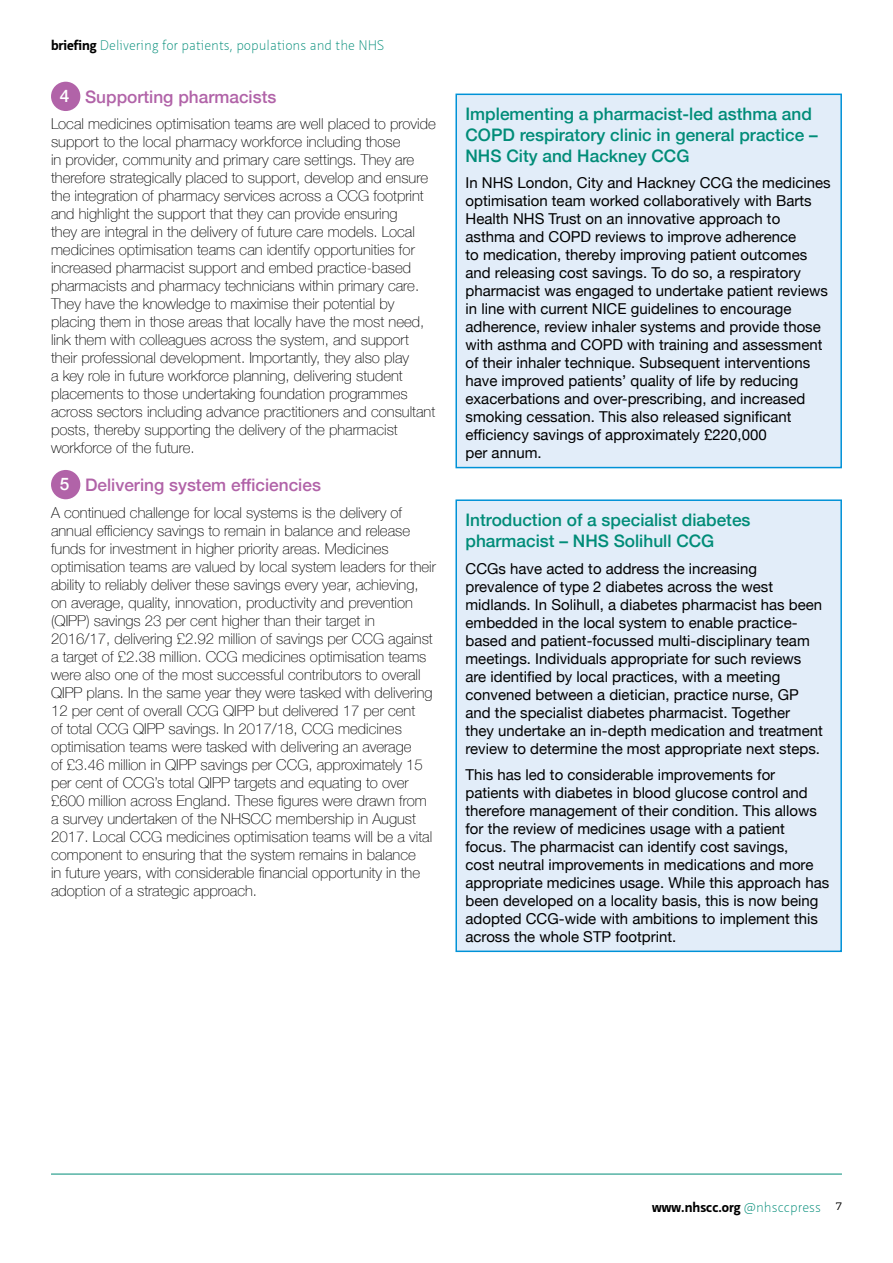
<style>
.page{position:relative;width:893px;height:1263px;background:#fff}
.page>*{position:absolute;margin:0;border:0;box-sizing:border-box;transform-origin:0 0}
.t1{font:500 17.25px/20.7px "Helvetica Neue";color:#008c78}
.t2{font:500 17.25px "Helvetica Neue";color:#b163a8}
.t3{font:500 17.25px "Helvetica Neue";color:#fff}
.t4{font:100 15px/18px "Helvetica Neue";color:#000}
.t5{font:15px/18px "Helvetica Neue";color:#000}
.t6{font:100 13.5px "Neue Sans";color:#008c78}
.t7{font:700 13.5px "Neue Sans";color:#000}
.s1{font-weight:700;color:#000}
.s2{font-weight:100;color:#008c78}
.s3{font-weight:400;font-size:10.5px}
</style>
<div class="page">
<hr style="left:51px;top:1174px;width:791px;height:1px;background:#008c78">
<div style="left:456px;top:500px;width:385px;height:451px;background:#e2edf9"></div>
<div style="left:455px;top:499px;width:387px;height:453px;border:2px solid #0092d7"></div>
<div style="left:456px;top:94px;width:385px;height:374px;background:#e2edf9"></div>
<div style="left:455px;top:94px;width:387px;height:374px;border:2px solid #0092d7"></div>
<div style="left:51px;top:82px;width:29px;height:29px;background:#b163a8;border-radius:50%"></div>
<div style="left:51px;top:470px;width:29px;height:29px;background:#b163a8;border-radius:50%"></div>
<p class="t6" style="left:51px;top:37px;width:335px"><span class="s1">briefing</span> Delivering for patients, populations and the NHS</p>
<p class="t3" style="left:60px;top:82px;width:11px">4</p>
<p class="t2" style="left:85px;top:83px;width:193px">Supporting pharmacists</p>
<p class="t4" style="left:51px;top:114px;width:386px">Local medicines optimisation teams are well placed to provide support to the local pharmacy workforce including those<br>in provider, community and primary care settings. They are therefore strategically placed to support, develop and ensure the integration of pharmacy services across a CCG footprint and highlight the support that they can provide ensuring<br>they are integral in the delivery of future care models. Local medicines optimisation teams can identify opportunities for increased pharmacist support and embed practice-based pharmacists and pharmacy technicians within primary care.<br>They have the knowledge to maximise their potential by placing them in those areas that locally have the most need, link them with colleagues across the system, and support their professional development. Importantly, they also play<br>a key role in future workforce planning, delivering student placements to those undertaking foundation programmes across sectors including advance practitioners and consultant posts, thereby supporting the delivery of the pharmacist workforce of the future.</p>
<p class="t2" style="left:85px;top:471px;width:237px">Delivering system efficiencies</p>
<p class="t4" style="left:51px;top:503px;width:386px">A continued challenge for local systems is the delivery of annual efficiency savings to remain in balance and release funds for investment in higher priority areas. Medicines optimisation teams are valued by local system leaders for their ability to reliably deliver these savings every year, achieving, on average, quality, innovation, productivity and prevention (QIPP) savings 23 per cent higher than their target in 2016/17, delivering £2.92 million of savings per CCG against a target of £2.38 million. CCG medicines optimisation teams were also one of the most successful contributors to overall QIPP plans. In the same year they were tasked with delivering 12 per cent of overall CCG QIPP but delivered 17 per cent<br>of total CCG QIPP savings. In 2017/18, CCG medicines optimisation teams were tasked with delivering an average<br>of £3.46 million in QIPP savings per CCG, approximately 15 per cent of CCG’s total QIPP targets and equating to over £600 million across England. These figures were drawn from a survey undertaken of the NHSCC membership in August 2017. Local CCG medicines optimisation teams will be a vital component to ensuring that the system remains in balance<br>in future years, with considerable financial opportunity in the adoption of a strategic approach.</p>
<p class="t3" style="left:60px;top:470px;width:11px">5</p>
<p class="t1" style="left:465px;top:102px;width:354px">Implementing a pharmacist-led asthma and<br>COPD respiratory clinic in general practice –<br>NHS City and Hackney CCG</p>
<p class="t5" style="left:465px;top:175px;width:367px">In NHS London, City and Hackney CCG the medicines optimisation team worked collaboratively with Barts Health NHS Trust on an innovative approach to asthma and COPD reviews to improve adherence<br>to medication, thereby improving patient outcomes and releasing cost savings. To do so, a respiratory pharmacist was engaged to undertake patient reviews in line with current NICE guidelines to encourage adherence, review inhaler systems and provide those with asthma and COPD with training and assessment of their inhaler technique. Subsequent interventions have improved patients’ quality of life by reducing exacerbations and over-prescribing, and increased smoking cessation. This also released significant efficiency savings of approximately £220,000<br>per annum.</p>
<p class="t1" style="left:465px;top:508px;width:287px">Introduction of a specialist diabetes pharmacist – NHS Solihull CCG</p>
<p class="t5" style="left:465px;top:560px;width:359px">CCGs have acted to address the increasing prevalence of type 2 diabetes across the west midlands. In Solihull, a diabetes pharmacist has been embedded in the local system to enable practice&shy;based and patient-focussed multi-disciplinary team meetings. Individuals appropriate for such reviews are identified by local practices, with a meeting convened between a dietician, practice nurse, GP and the specialist diabetes pharmacist. Together<br>they undertake an in-depth medication and treatment review to determine the most appropriate next steps.</p>
<p class="t5" style="left:465px;top:766px;width:365px">This has led to considerable improvements for patients with diabetes in blood glucose control and therefore management of their condition. This allows for the review of medicines usage with a patient focus. The pharmacist can identify cost savings,<br>cost neutral improvements in medications and more appropriate medicines usage. While this approach has been developed on a locality basis, this is now being adopted CCG-wide with ambitions to implement this across the whole STP footprint.</p>
<p class="t7" style="left:652px;top:1198px;width:191px">www.nhscc.org <span class="s2">@nhsccpress</span> <span class="s3">7</span></p>
</div>
